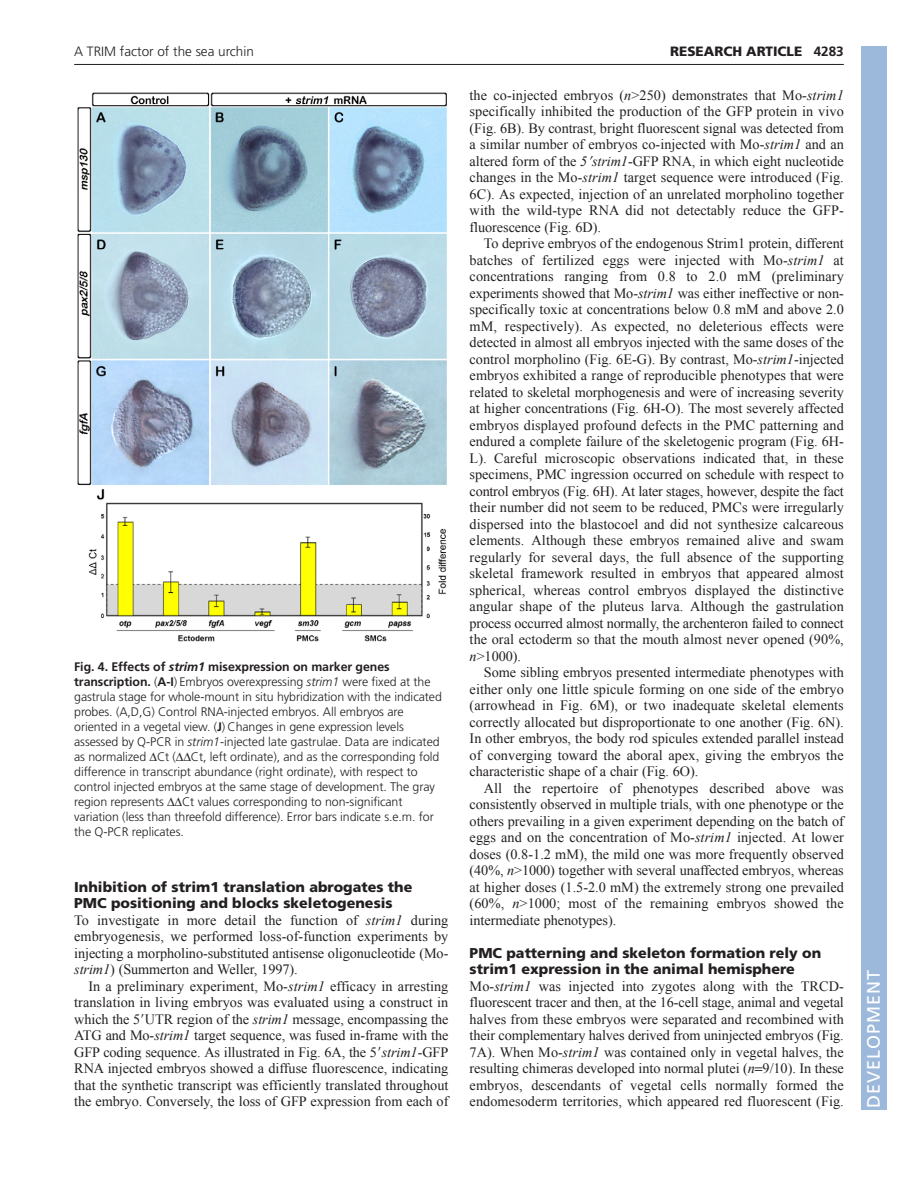
<style>
.page{position:relative;width:918px;height:1188px;background:#fff}
.page>*{position:absolute;margin:0;border:0;box-sizing:border-box;transform-origin:0 0}
.t1{font:18px "Frutiger LT Std";letter-spacing:.055em;color:#fff}
.t2{font:14.25px/16.5px "Times New Roman";letter-spacing:-.005em;color:#231f20;text-align:justify}
.t3{font:900 14.25px/16.5px "Frutiger LT Std";color:#231f20}
.t4{font:300 13.5px "Frutiger LT Std";color:#231f20}
.t5{font:900 13.5px "Frutiger LT Std";color:#231f20}
.t6{font:300 12.3px/15px "Frutiger LT Std";letter-spacing:-.005em;color:#231f20}
.s1{font-weight:700}
.s2{font-weight:700;font-style:italic}
.s3{font-style:italic}
.s4{font-family:"Mathematical Pi One"}
.s5{font-family:"Mathematical Pi One";font-style:italic}
</style>
<div class="page">
<hr style="left:74px;top:64px;width:770px;height:1px;background:#231f20">
<img style="left:77px;top:92px;width:370px;height:550px">
<div style="left:861px;top:46px;width:25px;height:1064px;background:#9cb9db"></div>
<p class="t4" style="left:74px;top:46px;width:181px">A TRIM factor of the sea urchin</p>
<p class="t5" style="left:670px;top:46px;width:175px">RESEARCH ARTICLE <span class="s1">4283</span></p>
<p class="t6" style="left:74px;top:660px;width:369px"><span class="s1">Fig. 4. Effects of</span> <span class="s2">strim1</span> <span class="s1">misexpression on marker genes transcription.</span> (<span class="s1">A-I</span>) Embryos overexpressing <span class="s3">strim1</span> were fixed at the gastrula stage for whole-mount in situ hybridization with the indicated probes. (A,D,G) Control RNA-injected embryos. All embryos are oriented in a vegetal view. (<span class="s1">J</span>) Changes in gene expression levels assessed by Q-PCR in <span class="s3">strim1</span>-injected late gastrulae. Data are indicated as normalized Ct ( Ct, left ordinate), and as the corresponding fold difference in transcript abundance (right ordinate), with respect to control injected embryos at the same stage of development. The gray region represents</p>
<p class="t6" style="left:74px;top:795px;width:361px;text-indent:108px">Ct values corresponding to non-significant variation (less than threefold difference). Error bars indicate s.e.m. for the Q-PCR replicates.</p>
<p class="t3" style="left:74px;top:880px;width:340px">Inhibition of strim1 translation abrogates the<br>PMC positioning and blocks skeletogenesis</p>
<p class="t2" style="left:74px;top:912px;width:376px">To investigate in more detail the function of <span class="s3">strim1</span> during embryogenesis, we performed loss-of-function experiments by injecting a morpholino-substituted antisense oligonucleotide (Mo&shy;<span class="s3">strim1</span>) (Summerton and Weller, 1997).</p>
<p class="t2" style="left:74px;top:978px;width:376px;text-indent:14px">In a preliminary experiment, Mo-<span class="s3">strim1</span> efficacy in arresting translation in living embryos was evaluated using a construct in which the 5<span class="s4">-</span>UTR region of the <span class="s3">strim1</span> message, encompassing the ATG and Mo-<span class="s3">strim1</span> target sequence, was fused in-frame with the GFP coding sequence. As illustrated in Fig. 6A, the 5<span class="s4">-</span><span class="s3">strim1</span>-GFP RNA injected embryos showed a diffuse fluorescence, indicating that the synthetic transcript was efficiently translated throughout the embryo. Conversely, the loss of GFP expression from each of</p>
<p class="t2" style="left:470px;top:87px;width:376px">the co-injected embryos (<span class="s3">n</span>&gt;250) demonstrates that Mo-<span class="s3">strim1 </span>specifically inhibited the production of the GFP protein in vivo (Fig. 6B). By contrast, bright fluorescent signal was detected from a similar number of embryos co-injected with Mo-<span class="s3">strim1</span> and an altered form of the <span class="s3">5</span><span class="s5">-</span><span class="s3">strim1</span>-GFP RNA, in which eight nucleotide changes in the Mo-<span class="s3">strim1</span> target sequence were introduced (Fig.<br>6C). As expected, injection of an unrelated morpholino together with the wild-type RNA did not detectably reduce the GFP&shy;fluorescence (Fig. 6D).</p>
<p class="t2" style="left:470px;top:235px;width:376px;text-indent:14px">To deprive embryos of the endogenous Strim1 protein, different batches of fertilized eggs were injected with Mo-<span class="s3">strim1</span> at concentrations ranging from 0.8 to 2.0 mM (preliminary experiments showed that Mo-<span class="s3">strim1</span> was either ineffective or non&shy;specifically toxic at concentrations below 0.8 mM and above 2.0 mM, respectively). As expected, no deleterious effects were detected in almost all embryos injected with the same doses of the control morpholino (Fig. 6E-G). By contrast, Mo-<span class="s3">strim1</span>-injected embryos exhibited a range of reproducible phenotypes that were related to skeletal morphogenesis and were of increasing severity at higher concentrations (Fig. 6H-O). The most severely affected embryos displayed profound defects in the PMC patterning and endured a complete failure of the skeletogenic program (Fig. 6H-L). Careful microscopic observations indicated that, in these specimens, PMC ingression occurred on schedule with respect to control embryos (Fig. 6H). At later stages, however, despite the fact their number did not seem to be reduced, PMCs were irregularly dispersed into the blastocoel and did not synthesize calcareous elements. Although these embryos remained alive and swam regularly for several days, the full absence of the supporting skeletal framework resulted in embryos that appeared almost spherical, whereas control embryos displayed the distinctive angular shape of the pluteus larva. Although the gastrulation process occurred almost normally, the archenteron failed to connect the oral ectoderm so that the mouth almost never opened (90%, <span class="s3">n</span>&gt;1000).</p>
<p class="t2" style="left:470px;top:664px;width:376px;text-indent:14px">Some sibling embryos presented intermediate phenotypes with either only one little spicule forming on one side of the embryo (arrowhead in Fig. 6M), or two inadequate skeletal elements correctly allocated but disproportionate to one another (Fig. 6N).<br>In other embryos, the body rod spicules extended parallel instead of converging toward the aboral apex, giving the embryos the characteristic shape of a chair (Fig. 6O).</p>
<p class="t2" style="left:470px;top:780px;width:376px;text-indent:14px">All the repertoire of phenotypes described above was consistently observed in multiple trials, with one phenotype or the others prevailing in a given experiment depending on the batch of eggs and on the concentration of Mo-<span class="s3">strim1</span> injected. At lower doses (0.8-1.2 mM), the mild one was more frequently observed (40%, <span class="s3">n</span>&gt;1000) together with several unaffected embryos, whereas at higher doses (1.5-2.0 mM) the extremely strong one prevailed (60%, <span class="s3">n</span>&gt;1000; most of the remaining embryos showed the intermediate phenotypes).</p>
<p class="t3" style="left:470px;top:946px;width:353px">PMC patterning and skeleton formation rely on strim1 expression in the animal hemisphere</p>
<p class="t2" style="left:470px;top:978px;width:376px">Mo-<span class="s3">strim1</span> was injected into zygotes along with the TRCD&shy;fluorescent tracer and then, at the 16-cell stage, animal and vegetal halves from these embryos were separated and recombined with their complementary halves derived from uninjected embryos (Fig.<br>7A). When Mo-<span class="s3">strim1</span> was contained only in vegetal halves, the resulting chimeras developed into normal plutei (<span class="s3">n</span> 9/10). In these embryos, descendants of vegetal cells normally formed the endomesoderm territories, which appeared red fluorescent (Fig.</p>
<p class="t1" style="left:863px;top:1108px;width:140px;rotate:-90deg">DEVELOPMENT</p>
</div>
